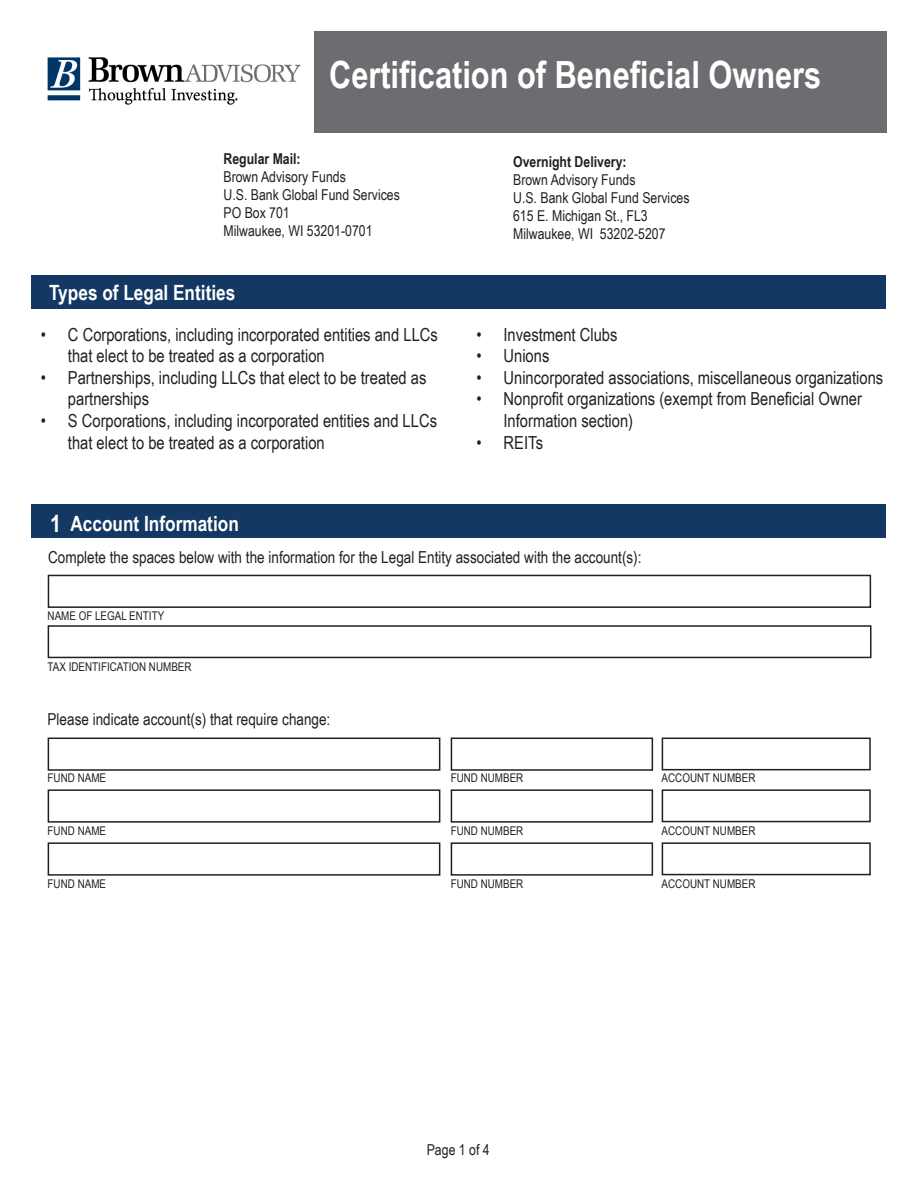
<style>
.page{position:relative;width:918px;height:1188px;background:#fff}
.page>*{position:absolute;margin:0;border:0;box-sizing:border-box;transform-origin:0 0}
.t1{font:700 37.5px "Arial Narrow";color:#fff}
.t2{font:700 24px "Arial Narrow";color:#fff}
.t3{font:700 21px "Arial Narrow";color:#fff}
.t4{font:18px/21.6px "Arial Narrow";color:#231f20}
.t5{font:16.5px "Arial Narrow";color:#231f20}
.t6{font:15px "Arial Narrow";color:#231f20}
.t7{font:700 15px "Arial Narrow";color:#231f20}
.t8{font:12px "Arial Narrow";color:#231f20}
</style>
<div class="page">
<div style="left:48px;top:575px;width:823px;height:33px;border:2px solid #231f20"></div>
<div style="left:48px;top:625px;width:824px;height:33px;border:2px solid #231f20"></div>
<div style="left:662px;top:738px;width:209px;height:32px;border:2px solid #231f20"></div>
<div style="left:662px;top:789px;width:209px;height:33px;border:2px solid #231f20"></div>
<div style="left:662px;top:842px;width:209px;height:33px;border:2px solid #231f20"></div>
<div style="left:48px;top:738px;width:392px;height:33px;border:2px solid #231f20"></div>
<div style="left:48px;top:789px;width:392px;height:34px;border:2px solid #231f20"></div>
<div style="left:48px;top:842px;width:392px;height:34px;border:2px solid #231f20"></div>
<div style="left:451px;top:738px;width:202px;height:33px;border:2px solid #231f20"></div>
<div style="left:451px;top:789px;width:202px;height:34px;border:2px solid #231f20"></div>
<div style="left:451px;top:842px;width:202px;height:34px;border:2px solid #231f20"></div>
<div style="left:314px;top:32px;width:572px;height:101px;background:#6c6d70"></div>
<img style="left:47px;top:57px;width:254px;height:48px">
<div style="left:32px;top:275px;width:854px;height:34px;background:#133863"></div>
<div style="left:32px;top:504px;width:854px;height:34px;background:#133863"></div>
<p class="t1" style="left:329px;top:46px;width:494px">Certification of Beneficial Owners</p>
<p class="t7" style="left:224px;top:147px;width:79px">Regular Mail:</p>
<p class="t6" style="left:224px;top:165px;width:124px">Brown Advisory Funds</p>
<p class="t6" style="left:224px;top:183px;width:178px">U.S. Bank Global Fund Services</p>
<p class="t6" style="left:224px;top:201px;width:68px">PO Box 701</p>
<p class="t6" style="left:224px;top:219px;width:151px">Milwaukee, WI 53201-0701</p>
<p class="t3" style="left:49px;top:277px;width:188px">Types of Legal Entities</p>
<p class="t4" style="left:68px;top:323px;width:372px;text-indent:-27px">• C Corporations, including incorporated entities and LLCs that elect to be treated as a corporation</p>
<p class="t4" style="left:68px;top:366px;width:360px;text-indent:-27px">• Partnerships, including LLCs that elect to be treated as partnerships</p>
<p class="t4" style="left:68px;top:409px;width:371px;text-indent:-27px">• S Corporations, including incorporated entities and LLCs that elect to be treated as a corporation</p>
<p class="t2" style="left:50px;top:505px;width:12px">1</p>
<p class="t3" style="left:70px;top:508px;width:170px">Account Information</p>
<p class="t7" style="left:513px;top:151px;width:115px">Overnight Delivery:</p>
<p class="t6" style="left:513px;top:169px;width:124px">Brown Advisory Funds</p>
<p class="t6" style="left:513px;top:187px;width:178px">U.S. Bank Global Fund Services</p>
<p class="t6" style="left:513px;top:205px;width:136px">615 E. Michigan St., FL3</p>
<p class="t6" style="left:513px;top:223px;width:154px">Milwaukee, WI 53202-5207</p>
<p class="t4" style="left:477px;top:323px;width:143px">• Investment Clubs</p>
<p class="t4" style="left:477px;top:344px;width:74px">• Unions</p>
<p class="t4" style="left:477px;top:366px;width:408px">• Unincorporated associations, miscellaneous organizations</p>
<p class="t4" style="left:504px;top:388px;width:360px;text-indent:-27px">• Nonprofit organizations (exempt from Beneficial Owner<br>Information section)</p>
<p class="t4" style="left:477px;top:431px;width:68px">• REITs</p>
<p class="t5" style="left:48px;top:545px;width:595px">Complete the spaces below with the information for the Legal Entity associated with the account(s):</p>
<p class="t8" style="left:48px;top:606px;width:118px">NAME OF LEGAL ENTITY</p>
<p class="t8" style="left:48px;top:658px;width:145px">TAX IDENTIFICATION NUMBER</p>
<p class="t5" style="left:48px;top:707px;width:284px">Please indicate account(s) that require change:</p>
<p class="t8" style="left:48px;top:769px;width:60px">FUND NAME</p>
<p class="t8" style="left:451px;top:769px;width:74px">FUND NUMBER</p>
<p class="t8" style="left:662px;top:769px;width:95px">ACCOUNT NUMBER</p>
<p class="t8" style="left:48px;top:822px;width:60px">FUND NAME</p>
<p class="t8" style="left:451px;top:822px;width:74px">FUND NUMBER</p>
<p class="t8" style="left:662px;top:822px;width:95px">ACCOUNT NUMBER</p>
<p class="t8" style="left:48px;top:875px;width:60px">FUND NAME</p>
<p class="t8" style="left:451px;top:875px;width:74px">FUND NUMBER</p>
<p class="t8" style="left:662px;top:875px;width:95px">ACCOUNT NUMBER</p>
<p class="t6" style="left:427px;top:1139px;width:64px">Page 1 of 4</p>
</div>
